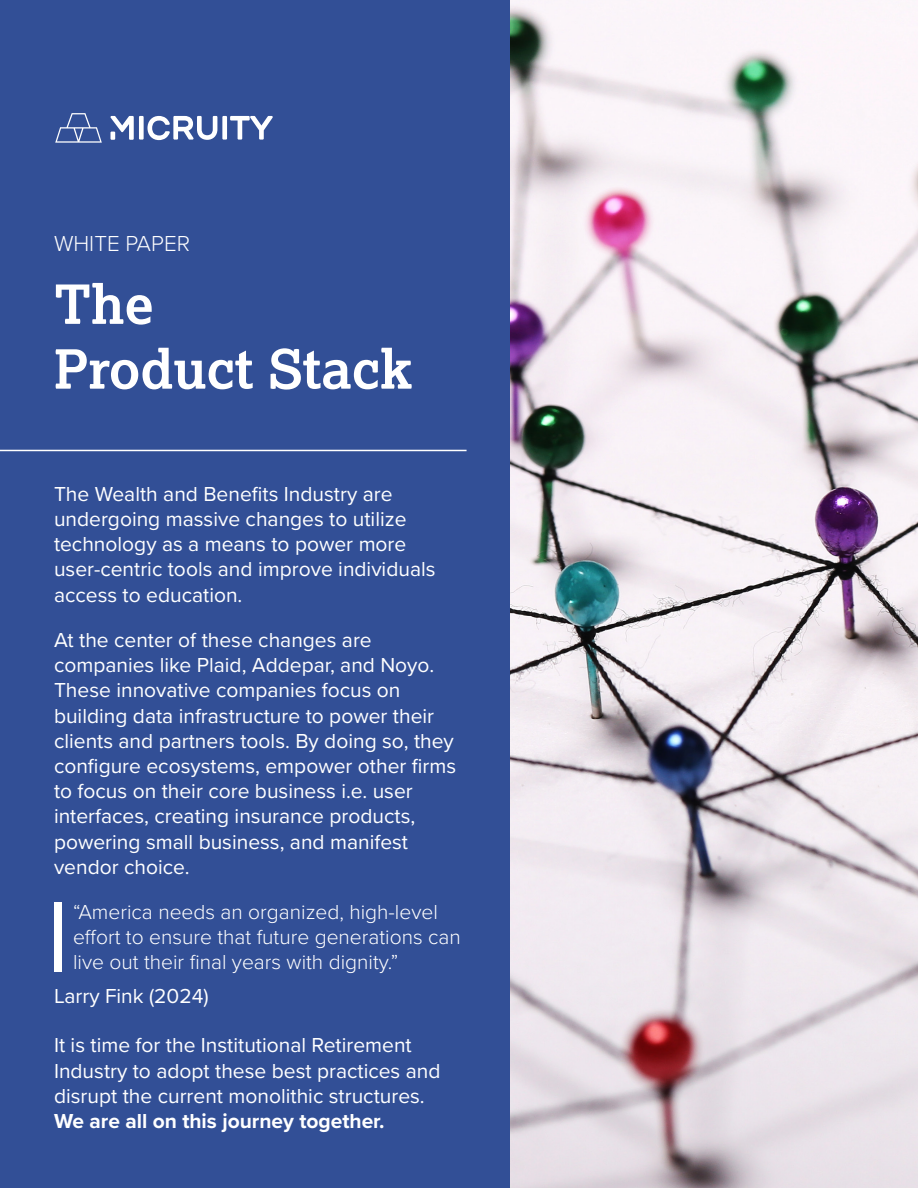
<style>
.page{position:relative;width:918px;height:1188px;background:#fff}
.page>*{position:absolute;margin:0;border:0;box-sizing:border-box;transform-origin:0 0}
.t1{font:700 54px "Lexia";color:#fff}
.t2{font:300 22.5px "Proxima Nova";color:#fff}
.t3{font:21px/25.2px "Proxima Nova";color:#fff}
.t4{font:300 21px/25.2px "Proxima Nova";color:#fff}
.s1{font-weight:700}
</style>
<div class="page">
<div style="left:0;top:0;width:510px;height:1188px;background:#324f96"></div>
<hr style="left:0;top:450px;width:467px;height:1px;background:#fff">
<svg style="left:110px;top:116px;width:163px;height:24px"></svg>
<svg style="left:55px;top:113px;width:47px;height:30px"></svg>
<img style="left:510px;top:0;width:408px;height:1188px">
<div style="left:54px;top:902px;width:7px;height:70px;background:#fff"></div>
<p class="t2" style="left:54px;top:227px;width:138px">WHITE PAPER</p>
<p class="t1" style="left:54px;top:270px;width:101px">The</p>
<p class="t1" style="left:54px;top:335px;width:359px">Product Stack</p>
<p class="t3" style="left:54px;top:480px;width:340px">The Wealth and Benefits Industry are</p>
<p class="t3" style="left:54px;top:505px;width:383px">undergoing massive changes to utilize technology as a means to power more user-centric tools and improve individuals access to education.</p>
<p class="t3" style="left:54px;top:626px;width:319px">At the center of these changes are</p>
<p class="t3" style="left:54px;top:652px;width:382px">companies like Plaid, Addepar, and Noyo.<br>These innovative companies focus on</p>
<p class="t3" style="left:54px;top:702px;width:404px">building data infrastructure to power their clients and partners tools. By doing so, they configure ecosystems, empower other firms to focus on their core business i.e. user</p>
<p class="t3" style="left:54px;top:803px;width:363px">interfaces, creating insurance products,</p>
<p class="t3" style="left:54px;top:828px;width:356px">powering small business, and manifest</p>
<p class="t3" style="left:54px;top:853px;width:137px">vendor choice.</p>
<p class="t4" style="left:73px;top:898px;width:389px">“America needs an organized, high-level effort to ensure that future generations can live out their final years with dignity.”</p>
<p class="t3" style="left:54px;top:983px;width:156px">Larry Fink (2024)</p>
<p class="t3" style="left:54px;top:1032px;width:388px">It is time for the Institutional Retirement Industry to adopt these best practices and disrupt the current monolithic structures.<br><span class="s1">We are all on this journey together.</span></p>
</div>
